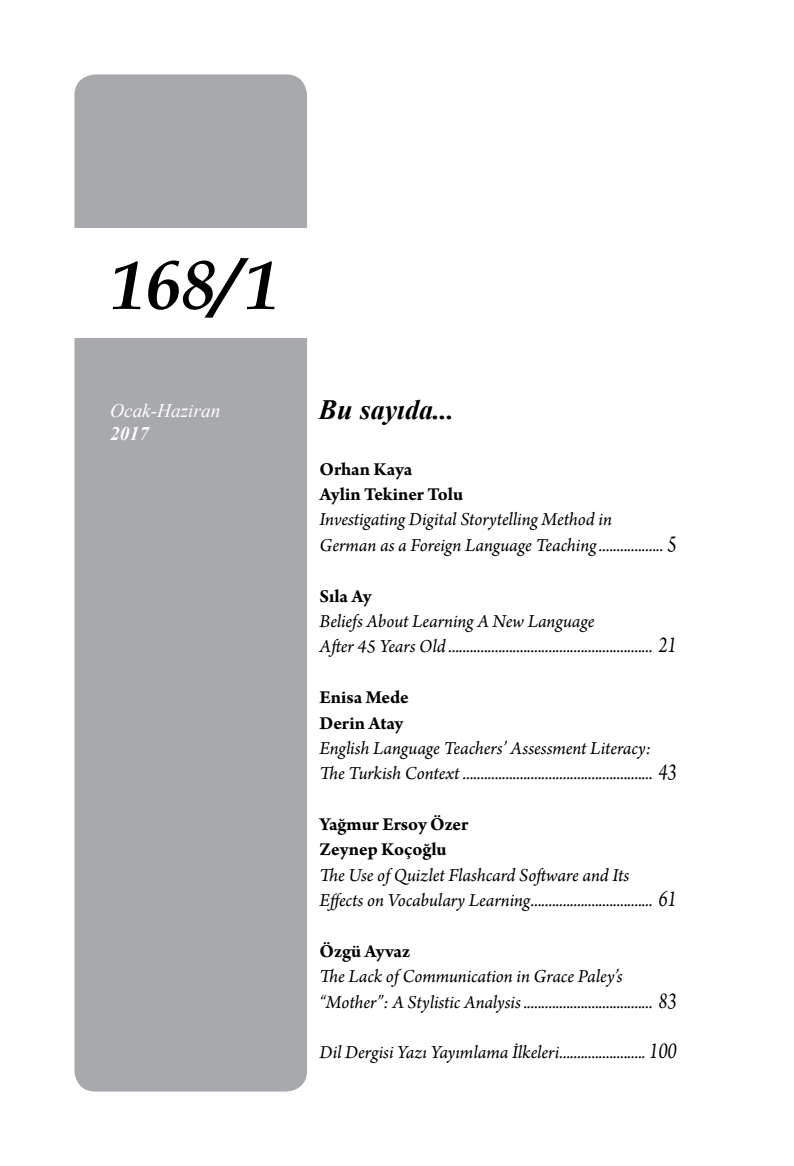
<style>
.page{position:relative;width:794px;height:1166px;background:#fff}
.page>*{position:absolute;margin:0;border:0;box-sizing:border-box;transform-origin:0 0}
.t1{font:italic 700 70px "Book Antiqua";color:#000}
.t2{font:italic 700 28px "Times New Roman";color:#000}
.t3{font:italic 19.25px/25.4px "Arno Pro";letter-spacing:-.005em;color:#000}
.t4{font:700 19.25px/25.4px "Arno Pro";letter-spacing:-.005em;color:#000}
.t5{font:italic 19.25px "Times New Roman";color:#fff}
.t6{font:italic 700 19.25px "Times New Roman";color:#fff}
.s1{font-size:24.15px}
</style>
<div class="page">
<div style="left:74px;top:74px;width:233px;height:1017px;background:#a7a9ac;border-radius:21px"></div>
<div style="left:36px;top:228px;width:313px;height:109px;background:#fff"></div>
<h1 class="t1" style="left:112px;top:237px;width:171px">168/ 1</h1>
<p class="t5" style="left:110px;top:398px;width:112px">Ocak-Haziran</p>
<p class="t6" style="left:110px;top:421px;width:40px">2017</p>
<h2 class="t2" style="left:319px;top:390px;width:137px">Bu sayıda...</h2>
<p class="t4" style="left:319px;top:457px;width:145px">Orhan Kaya<br>Aylin Tekiner Tolu</p>
<p class="t3" style="left:319px;top:508px;width:358px">Investigating Digital Storytelling Method in<br>German as a Foreign Language Teaching.................. <span class="s1">5</span></p>
<p class="t4" style="left:319px;top:584px;width:53px">Sıla Ay</p>
<p class="t3" style="left:319px;top:609px;width:359px">Beliefs About Learning A New Language<br>After 45 Years Old ......................................................... <span class="s1">21</span></p>
<p class="t4" style="left:319px;top:686px;width:91px">Enisa Mede<br>Derin Atay</p>
<p class="t3" style="left:319px;top:736px;width:359px">English Language Teachers’ Assessment Literacy:<br>The Turkish Context ..................................................... <span class="s1">43</span></p>
<p class="t4" style="left:319px;top:812px;width:150px">Yağmur Ersoy Özer<br>Zeynep Koçoğlu</p>
<p class="t3" style="left:319px;top:863px;width:359px">The Use of Quizlet Flashcard Software and Its<br>Effects on Vocabulary Learning.................................. <span class="s1">61</span></p>
<p class="t4" style="left:319px;top:939px;width:92px">Özgü Ayvaz</p>
<p class="t3" style="left:319px;top:965px;width:359px">The Lack of Communication in Grace Paley’s “Mother”: A Stylistic Analysis.................................... <span class="s1">83</span></p>
<p class="t3" style="left:319px;top:1041px;width:359px">Dil Dergisi Yazı Yayımlama İlkeleri........................ <span class="s1">100</span></p>
</div>
